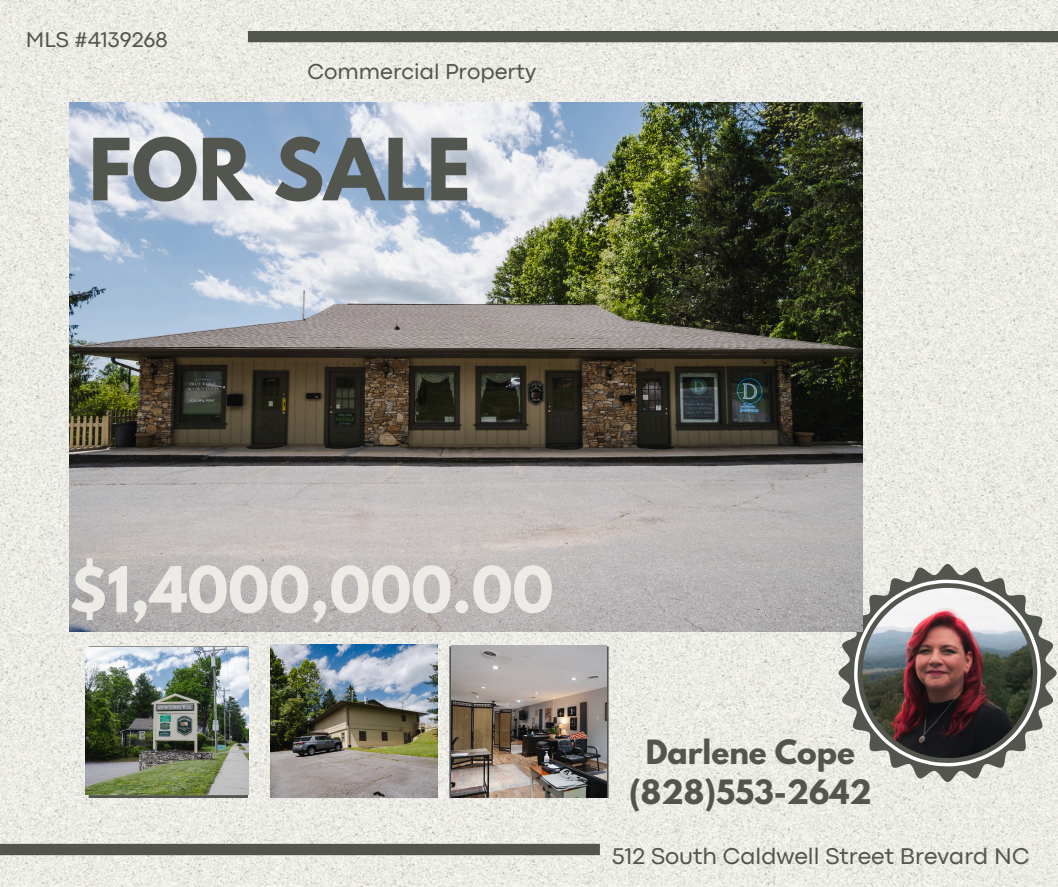
<style>
.page{position:relative;width:1058px;height:887px;background:#fff}
.page>*{position:absolute;margin:0;border:0;box-sizing:border-box;transform-origin:0 0}
.t1{font:700 75.9px "League Spartan";color:#53554f}
.t2{font:700 56.1px "League Spartan";color:#ecebe6}
.t3{font:700 29.7px/40.5px "League Spartan";color:#53554f;text-align:center}
.t4{font:23.7px "Codec Pro";color:#53554f}
.t5{font:22.5px "Codec Pro";color:#53554f}
.t6{font:22.2px "Codec Pro";color:#53554f}
</style>
<div class="page">
<img style="left:0;top:0;width:1058px;height:886px">
<div style="left:0;top:843px;width:600px;height:12px;background:#53554f"></div>
<div style="left:248px;top:31px;width:810px;height:11px;background:#53554f"></div>
<svg style="left:838px;top:564px;width:218px;height:218px;background:#c9c8c3"></svg>
<svg style="left:854px;top:579px;width:186px;height:187px"></svg>
<svg style="left:89px;top:646px;width:159px;height:152px"></svg>
<img style="left:862px;top:588px;width:170px;height:169px;border-radius:83px">
<svg style="left:449px;top:646px;width:159px;height:152px"></svg>
<img style="left:69px;top:102px;width:794px;height:529px">
<img style="left:86px;top:648px;width:162px;height:146px">
<img style="left:271px;top:644px;width:166px;height:153px">
<img style="left:452px;top:646px;width:154px;height:151px">
<p class="t6" style="left:26px;top:31px;width:143px">MLS #4139268</p>
<h3 class="t5" style="left:307px;top:64px;width:230px">Commercial Property</h3>
<p class="t1" style="left:89px;top:132px;width:383px">FOR SALE</p>
<h2 class="t2" style="left:69px;top:562px;width:485px">$1,4000,000.00</h2>
<p class="t3" style="left:629px;top:735px;width:244px">Darlene Cope (828)553-2642</p>
<p class="t4" style="left:611px;top:847px;width:419px">512 South Caldwell Street Brevard NC</p>
</div>
